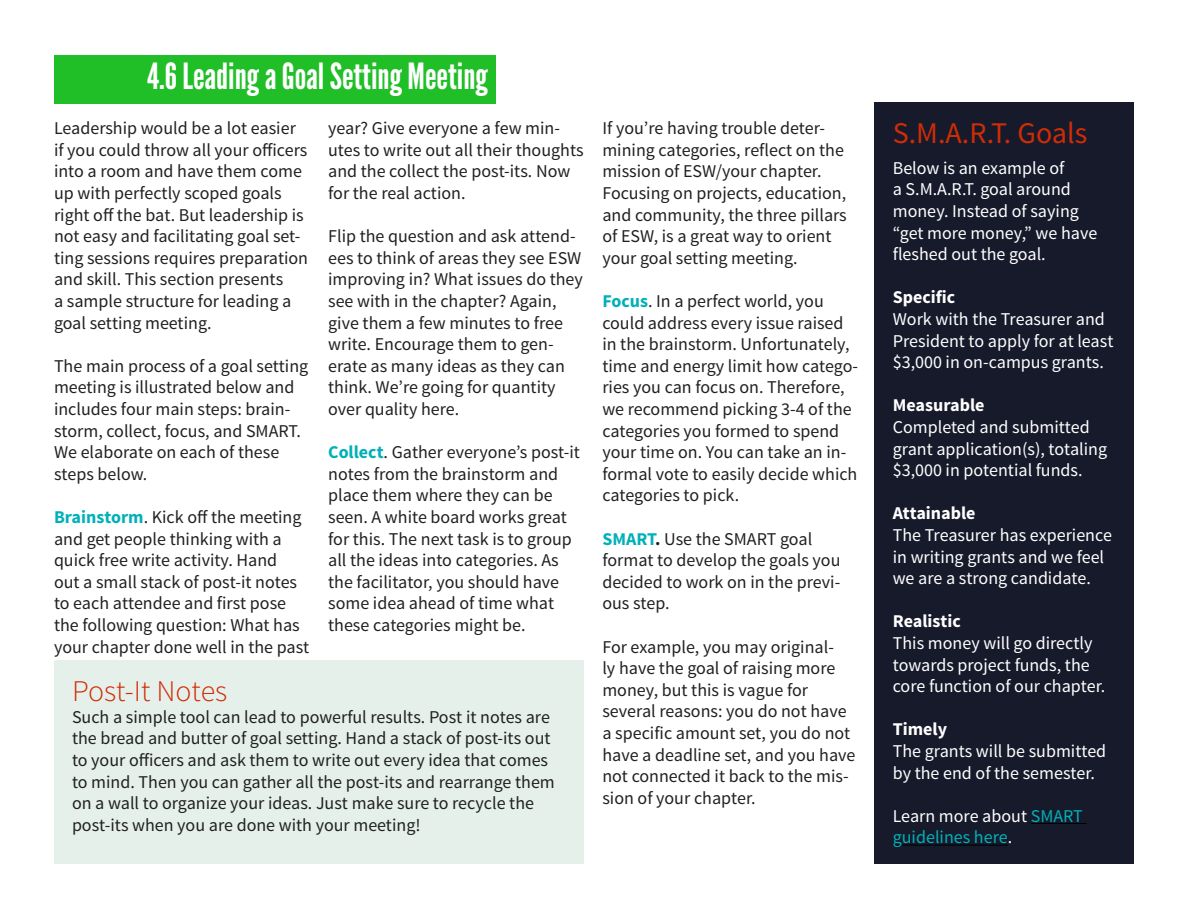
<style>
.page{position:relative;width:1188px;height:918px;background:#fff}
.page>*{position:absolute;margin:0;border:0;box-sizing:border-box;transform-origin:0 0}
.t1{font:36px "League Gothic";color:#fff}
.t2{font:30px "Source Sans Pro";color:#d02c06}
.t3{font:300 30px "Source Sans Pro";color:#d02c06}
.t4{font:18px/21.6px "Source Sans Pro";color:#1f2120}
.t5{font:18px/21.6px "Source Sans Pro";color:#fff}
.t6{font:700 18px "Source Sans Pro";color:#fff}
.t7{font:18px/21.6px "Source Sans Pro";color:#00b1b8}
.s1{font-weight:700;color:#00b1b8}
.s2{font-weight:700}
.s3{color:#fff}
</style>
<div class="page">
<div style="left:55px;top:55px;width:441px;height:49px;background:#21bf27"></div>
<div style="left:875px;top:103px;width:259px;height:761px;background:#171a2b"></div>
<hr style="left:1031px;top:823px;width:56px;height:1px;background:#000">
<hr style="left:893px;top:845px;width:115px;height:1px;background:#000">
<div style="left:54px;top:661px;width:529px;height:203px;background:#e6f0eb"></div>
<h1 class="t1" style="left:147px;top:55px;width:342px">4.6 Leading a Goal Setting Meeting</h1>
<p class="t4" style="left:54px;top:118px;width:256px">Leadership would be a lot easier if you could throw all your officers into a room and have them come up with perfectly scoped goals right off the bat. But leadership is not easy and facilitating goal set&shy;ting sessions requires preparation and skill. This section presents<br>a sample structure for leading a goal setting meeting.</p>
<p class="t4" style="left:54px;top:355px;width:256px">The main process of a goal setting meeting is illustrated below and includes four main steps: brain&shy;storm, collect, focus, and SMART.<br>We elaborate on each of these steps below.</p>
<p class="t4" style="left:54px;top:506px;width:257px"><span class="s1">Brainstorm</span>. Kick off the meeting and get people thinking with a quick free write activity. Hand<br>out a small stack of post-it notes to each attendee and first pose the following question: What has your chapter done well in the past</p>
<p class="t4" style="left:328px;top:118px;width:257px">year? Give everyone a few min&shy;utes to write out all their thoughts and the collect the post-its. Now for the real action.</p>
<p class="t4" style="left:328px;top:226px;width:256px">Flip the question and ask attend&shy;ees to think of areas they see ESW improving in? What issues do they see with in the chapter? Again, give them a few minutes to free write. Encourage them to gen&shy;erate as many ideas as they can think. We’re going for quantity over quality here.</p>
<p class="t4" style="left:328px;top:442px;width:253px"><span class="s1">Collect</span>. Gather everyone’s post-it notes from the brainstorm and place them where they can be seen. A white board works great for this. The next task is to group all the ideas into categories. As the facilitator, you should have some idea ahead of time what these categories might be.</p>
<h2 class="t3" style="left:72px;top:673px;width:157px">Post-It Notes</h2>
<p class="t4" style="left:72px;top:706px;width:484px">Such a simple tool can lead to powerful results. Post it notes are the bread and butter of goal setting. Hand a stack of post-its out to your officers and ask them to write out every idea that comes to mind. Then you can gather all the post-its and rearrange them on a wall to organize your ideas. Just make sure to recycle the post-its when you are done with your meeting!</p>
<p class="t4" style="left:602px;top:118px;width:246px">If you’re having trouble deter&shy;mining categories, reflect on the mission of ESW/your chapter.<br>Focusing on projects, education, and community, the three pillars of ESW, is a great way to orient your goal setting meeting.</p>
<p class="t4" style="left:602px;top:290px;width:257px"><span class="s1">Focus</span>. In a perfect world, you could address every issue raised in the brainstorm. Unfortunately, time and energy limit how catego&shy;ries you can focus on. Therefore, we recommend picking 3-4 of the categories you formed to spend your time on. You can take an in&shy;formal vote to easily decide which categories to pick.</p>
<p class="t4" style="left:602px;top:528px;width:240px"><span class="s1">SMART</span><span class="s2">.</span> Use the SMART goal format to develop the goals you decided to work on in the previ&shy;ous step.</p>
<p class="t4" style="left:602px;top:636px;width:255px">For example, you may original-<br>ly have the goal of raising more money, but this is vague for several reasons: you do not have a specific amount set, you do not have a deadline set, and you have not connected it back to the mis&shy;sion of your chapter.</p>
<h2 class="t2" style="left:893px;top:115px;width:196px">S.M.A.R.T. Goals</h2>
<p class="t5" style="left:893px;top:157px;width:206px">Below is an example of<br>a S.M.A.R.T. goal around money. Instead of saying “get more money,” we have fleshed out the goal.</p>
<p class="t6" style="left:893px;top:286px;width:64px">Specific</p>
<p class="t5" style="left:893px;top:308px;width:222px">Work with the Treasurer and<br>President to apply for at least $3,000 in on-campus grants.</p>
<p class="t6" style="left:893px;top:394px;width:93px">Measurable</p>
<p class="t5" style="left:893px;top:416px;width:216px">Completed and submitted grant application(s), totaling $3,000 in potential funds.</p>
<p class="t6" style="left:893px;top:502px;width:84px">Attainable</p>
<p class="t5" style="left:893px;top:524px;width:221px">The Treasurer has experience in writing grants and we feel we are a strong candidate.</p>
<p class="t6" style="left:893px;top:610px;width:70px">Realistic</p>
<p class="t5" style="left:893px;top:632px;width:214px">This money will go directly towards project funds, the core function of our chapter.</p>
<p class="t6" style="left:893px;top:718px;width:56px">Timely</p>
<p class="t5" style="left:893px;top:740px;width:215px">The grants will be submitted by the end of the semester.</p>
<p class="t7" style="left:893px;top:805px;width:192px"><span class="s3">Learn more about</span> SMART guidelines here<span class="s3">.</span></p>
</div>
